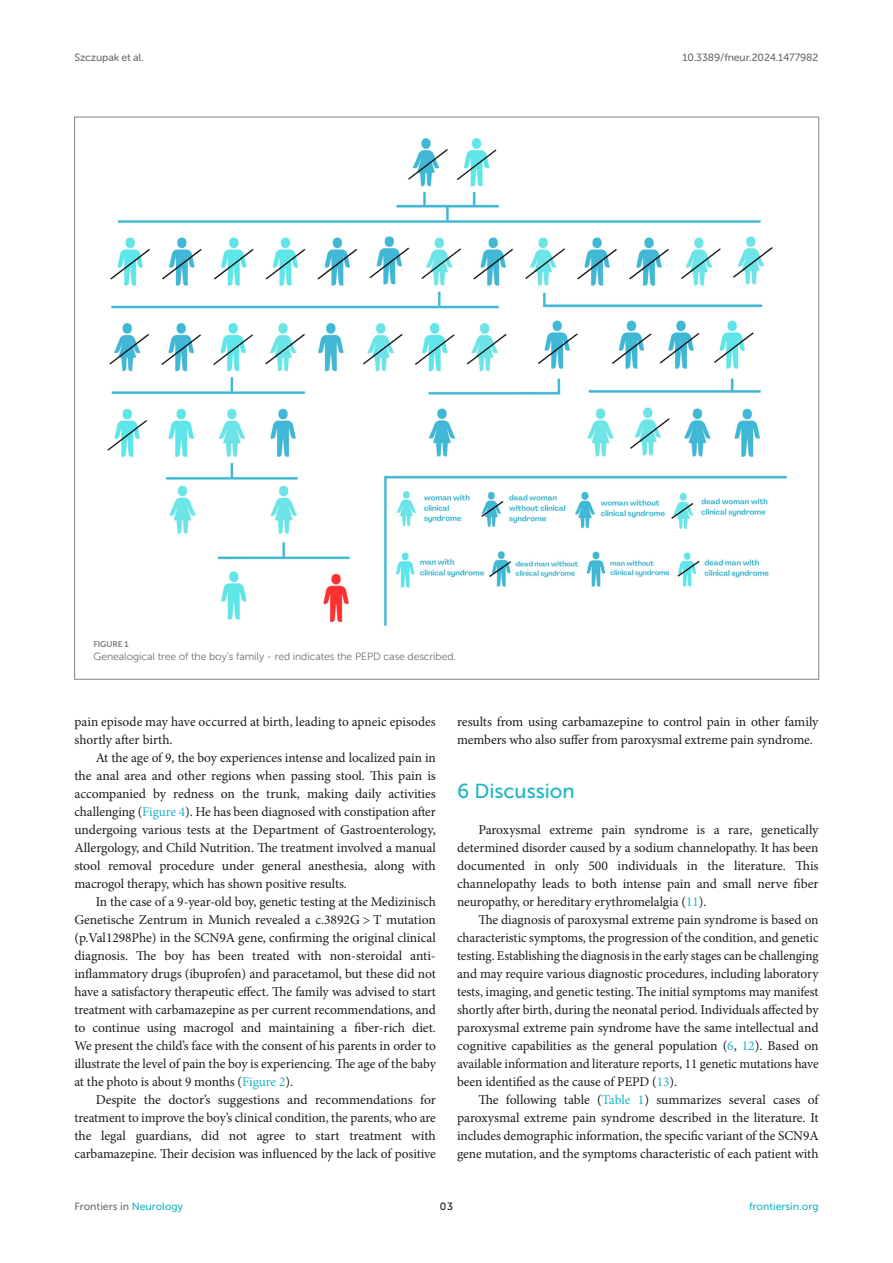
<style>
.page{position:relative;width:893px;height:1263px;background:#fff}
.page>*{position:absolute;margin:0;border:0;box-sizing:border-box;transform-origin:0 0}
.HEAD_1{font:20.25px "Museo Sans 500";color:#1db5c3}
.TEXT{font:13.5px/18px "Minion Pro";letter-spacing:-.005em;color:#1b1c1b;text-align:justify}
.FIG_LEG{font:10.5px "Museo Sans 300";letter-spacing:-.01em;color:#706f70}
.t1{font:10.5px "Museo Sans 500";letter-spacing:-.015em;color:#706f70}
.t2{font:10.5px "Museo Sans 500";color:#1db5c3}
.t3{font:10.5px "Museo Sans 500";color:#1b1c1b}
.FIG_HD{font:8.25px "Museo Sans 700";letter-spacing:-.01em;color:#7e7f7f}
.s1{color:#1db5c3}
</style>
<div class="page">
<img style="left:107px;top:138px;width:680px;height:488px">
<p class="t1" style="left:74px;top:51px;width:71px">Szczupak et al.</p>
<p class="t1" style="left:682px;top:51px;width:138px">10.3389/fneur.2024.1477982</p>
<p class="FIG_HD" style="left:94px;top:639px;width:37px">FIGURE 1</p>
<p class="FIG_LEG" style="left:94px;top:651px;width:364px">Genealogical tree of the boy’s family - red indicates the PEPD case described.</p>
<p class="TEXT" style="left:74px;top:713px;width:363px">pain episode may have occurred at birth, leading to apneic episodes shortly after birth.</p>
<p class="TEXT" style="left:74px;top:749px;width:363px;text-indent:21px">At the age of 9, the boy experiences intense and localized pain in the anal area and other regions when passing stool. This pain is accompanied by redness on the trunk, making daily activities challenging (<span class="s1">Figure 4</span>). He has been diagnosed with constipation after undergoing various tests at the Department of Gastroenterology, Allergology, and Child Nutrition. The treatment involved a manual stool removal procedure under general anesthesia, along with macrogol therapy, which has shown positive results.</p>
<p class="TEXT" style="left:74px;top:893px;width:363px;text-indent:21px">In the case of a 9-year-old boy, genetic testing at the Medizinisch Genetische Zentrum in Munich revealed a c.3892G &gt; T mutation (p.Val1298Phe) in the SCN9A gene, confirming the original clinical diagnosis. The boy has been treated with non-steroidal anti&shy;inflammatory drugs (ibuprofen) and paracetamol, but these did not have a satisfactory therapeutic effect. The family was advised to start treatment with carbamazepine as per current recommendations, and to continue using macrogol and maintaining a fiber-rich diet.<br>We present the child’s face with the consent of his parents in order to illustrate the level of pain the boy is experiencing. The age of the baby at the photo is about 9 months (<span class="s1">Figure 2</span>).</p>
<p class="TEXT" style="left:74px;top:1091px;width:363px;text-indent:21px">Despite the doctor’s suggestions and recommendations for treatment to improve the boy’s clinical condition, the parents, who are the legal guardians, did not agree to start treatment with carbamazepine. Their decision was influenced by the lack of positive</p>
<p class="TEXT" style="left:457px;top:713px;width:363px">results from using carbamazepine to control pain in other family members who also suffer from paroxysmal extreme pain syndrome.</p>
<p class="HEAD_1" style="left:457px;top:780px;width:119px">6 Discussion</p>
<p class="TEXT" style="left:457px;top:821px;width:363px;text-indent:21px">Paroxysmal extreme pain syndrome is a rare, genetically determined disorder caused by a sodium channelopathy. It has been documented in only 500 individuals in the literature. This channelopathy leads to both intense pain and small nerve fiber neuropathy, or hereditary erythromelalgia (<span class="s1">11</span>).</p>
<p class="TEXT" style="left:457px;top:911px;width:363px;text-indent:21px">The diagnosis of paroxysmal extreme pain syndrome is based on characteristic symptoms, the progression of the condition, and genetic testing. Establishing the diagnosis in the early stages can be challenging and may require various diagnostic procedures, including laboratory tests, imaging, and genetic testing. The initial symptoms may manifest shortly after birth, during the neonatal period. Individuals affected by paroxysmal extreme pain syndrome have the same intellectual and cognitive capabilities as the general population (<span class="s1">6</span>, <span class="s1">12</span>). Based on available information and literature reports, 11 genetic mutations have been identified as the cause of PEPD (<span class="s1">13</span>).</p>
<p class="TEXT" style="left:457px;top:1091px;width:363px;text-indent:21px">The following table (<span class="s1">Table 1</span>) summarizes several cases of paroxysmal extreme pain syndrome described in the literature. It includes demographic information, the specific variant of the SCN9A gene mutation, and the symptoms characteristic of each patient with</p>
<p class="t1" style="left:74px;top:1200px;width:110px">Frontiers in <span class="s1">Neurology</span></p>
<p class="t3" style="left:440px;top:1200px;width:15px">03</p>
<p class="t2" style="left:749px;top:1200px;width:71px">frontiersin.org</p>
</div>
